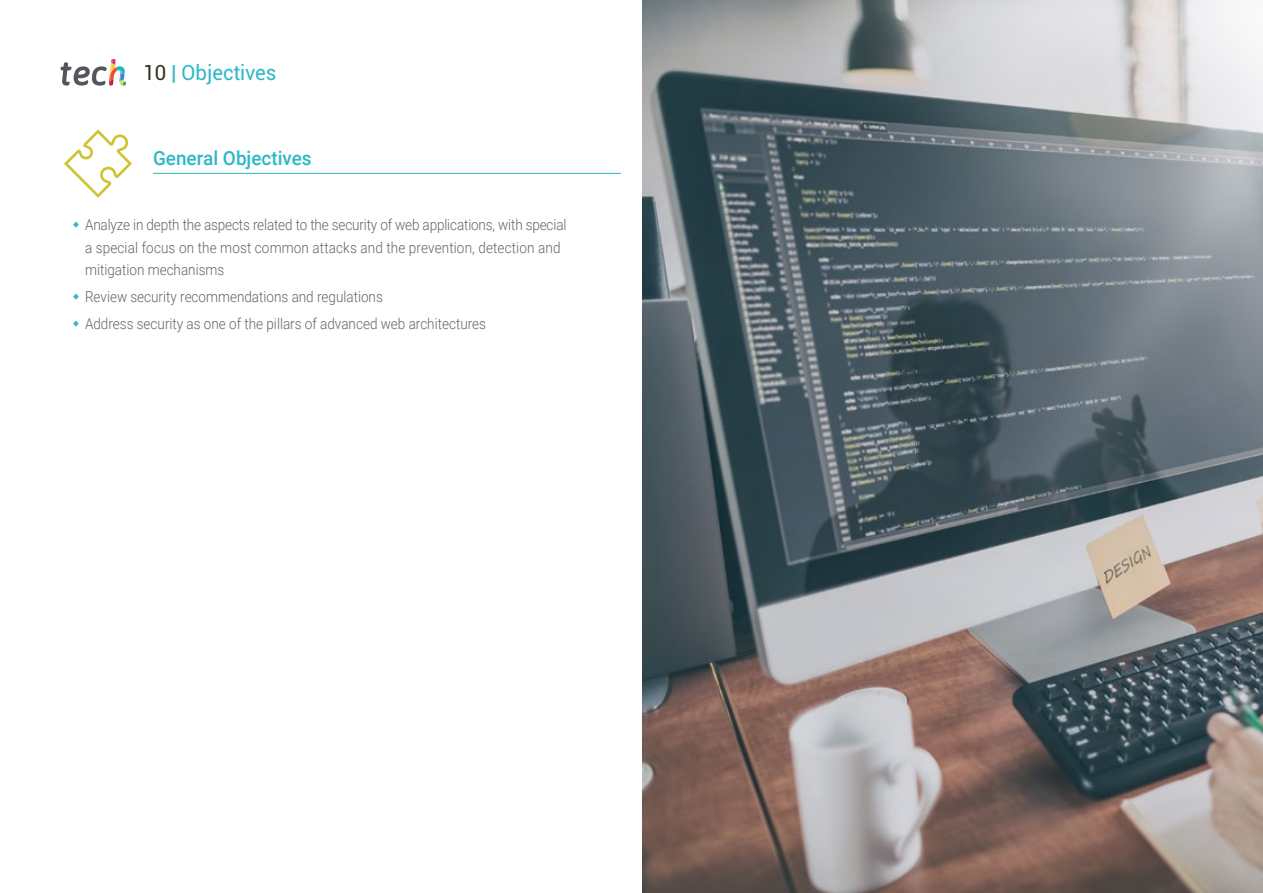
<style>
.page{position:relative;width:1263px;height:893px;background:#fff}
.page>*{position:absolute;margin:0;border:0;box-sizing:border-box;transform-origin:0 0}
.t1{font:21px "Roboto";color:#2db8c5}
.t2{font:500 19.5px "Roboto";color:#2db8c5}
.t3{font:300 15px/22.5px "Roboto";color:#61646a;scale:.9 1}
.s1{color:#312e20}
</style>
<div class="page">
<hr style="left:153px;top:173px;width:468px;height:1px;background:#2db8c5">
<svg style="left:64px;top:129px;width:68px;height:69px"></svg>
<img style="left:642px;top:0;width:621px;height:893px">
<svg style="left:61px;top:59px;width:65px;height:27px"></svg>
<h1 class="t1" style="left:144px;top:57px;width:135px"><span class="s1">10</span> | Objectives</h1>
<h2 class="t2" style="left:153px;top:144px;width:160px">General Objectives</h2>
<p class="t3" style="left:85px;top:213px;width:536px">Analyze in depth the aspects related to the security of web applications, with special a special focus on the most common attacks and the prevention, detection and mitigation mechanisms</p>
<p class="t3" style="left:85px;top:283px;width:447px;line-height:26.7px">Review security recommendations and regulations<br>Address security as one of the pillars of advanced web architectures</p>
</div>
